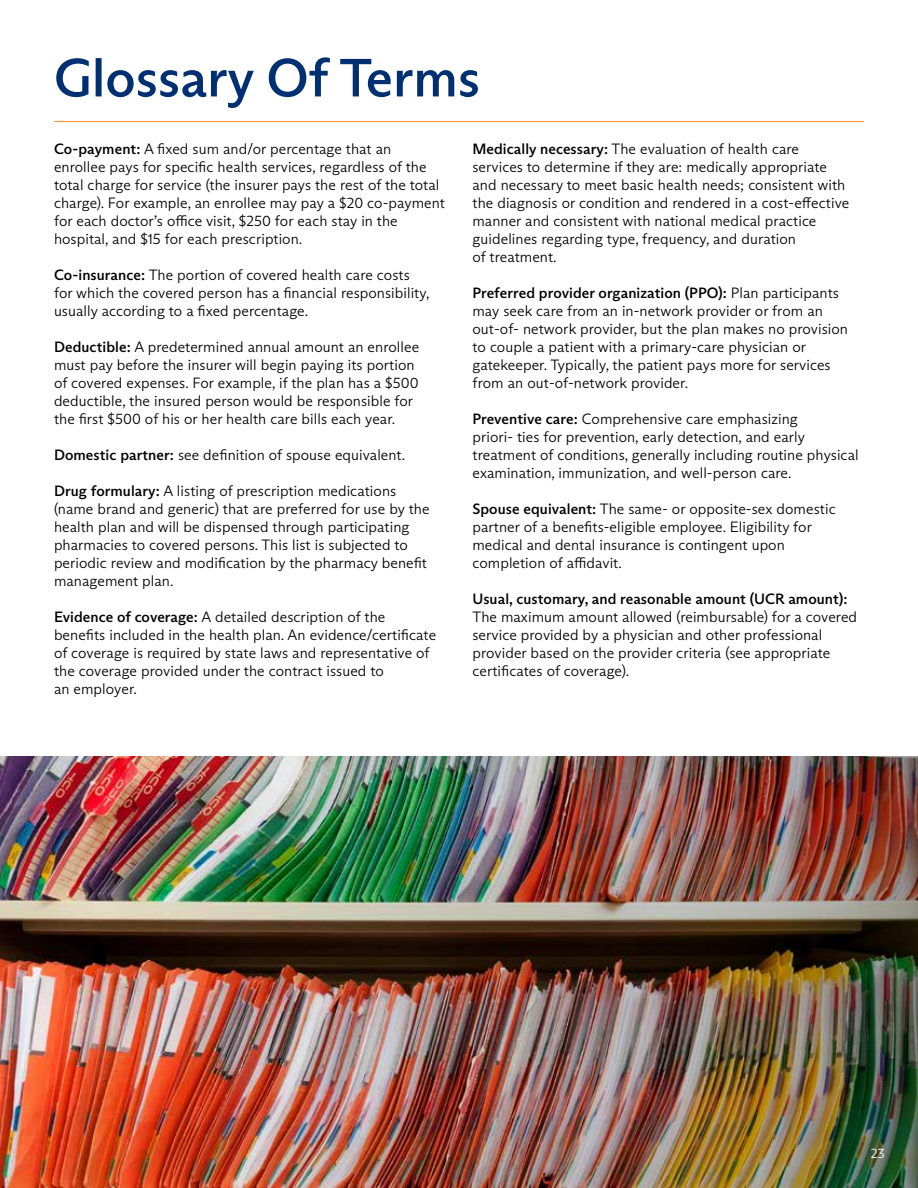
<style>
.page{position:relative;width:918px;height:1188px;background:#fff}
.page>*{position:absolute;margin:0;border:0;box-sizing:border-box;transform-origin:0 0}
.t1{font:500 54px "ABC Arizona Sans";color:#013072}
.t2{font:300 15px/18px "ABC Arizona Sans";letter-spacing:.005em;color:#000}
.t3{font:500 15px "ABC Arizona Sans";letter-spacing:.005em;color:#000}
.t4{font:300 13.5px "ABC Arizona Sans";color:#fff}
.s1{font-weight:500}
</style>
<div class="page">
<img style="left:0;top:756px;width:108px;height:432px">
<hr style="left:54px;top:121px;width:810px;height:1px;background:#f79135">
<img style="left:108px;top:756px;width:810px;height:432px">
<h1 class="t1" style="left:54px;top:45px;width:428px">Glossary Of Terms</h1>
<p class="t2" style="left:54px;top:139px;width:393px"><span class="s1">Co-payment:</span> A fixed sum and/or percentage that an enrollee pays for specific health services, regardless of the total charge for service (the insurer pays the rest of the total charge). For example, an enrollee may pay a $20 co-payment for each doctor’s office visit, $250 for each stay in the hospital, and $15 for each prescription.</p>
<p class="t2" style="left:54px;top:265px;width:377px"><span class="s1">Co-insurance:</span> The portion of covered health care costs for which the covered person has a financial responsibility, usually according to a fixed percentage.</p>
<p class="t2" style="left:54px;top:337px;width:367px"><span class="s1">Deductible:</span> A predetermined annual amount an enrollee must pay before the insurer will begin paying its portion of covered expenses. For example, if the plan has a $500 deductible, the insured person would be responsible for the first $500 of his or her health care bills each year.</p>
<p class="t2" style="left:54px;top:445px;width:353px"><span class="s1">Domestic partner:</span> see definition of spouse equivalent.</p>
<p class="t2" style="left:54px;top:481px;width:377px"><span class="s1">Drug formulary:</span> A listing of prescription medications (name brand and generic) that are preferred for use by the health plan and will be dispensed through participating pharmacies to covered persons. This list is subjected to periodic review and modification by the pharmacy benefit management plan.</p>
<p class="t2" style="left:54px;top:607px;width:384px"><span class="s1">Evidence of coverage:</span> A detailed description of the benefits included in the health plan. An evidence/certificate of coverage is required by state laws and representative of the coverage provided under the contract issued to<br>an employer.</p>
<p class="t2" style="left:472px;top:139px;width:378px"><span class="s1">Medically necessary:</span> The evaluation of health care services to determine if they are: medically appropriate and necessary to meet basic health needs; consistent with the diagnosis or condition and rendered in a cost-effective manner and consistent with national medical practice guidelines regarding type, frequency, and duration<br>of treatment.</p>
<p class="t2" style="left:472px;top:283px;width:377px"><span class="s1">Preferred provider organization (PPO):</span> Plan participants may seek care from an in-network provider or from an out-of- network provider, but the plan makes no provision to couple a patient with a primary-care physician or gatekeeper. Typically, the patient pays more for services from an out-of-network provider.</p>
<p class="t2" style="left:472px;top:409px;width:388px"><span class="s1">Preventive care:</span> Comprehensive care emphasizing<br>priori- ties for prevention, early detection, and early treatment of conditions, generally including routine physical examination, immunization, and well-person care.</p>
<p class="t2" style="left:472px;top:499px;width:365px"><span class="s1">Spouse equivalent:</span> The same- or opposite-sex domestic partner of a benefits-eligible employee. Eligibility for medical and dental insurance is contingent upon completion of affidavit.</p>
<p class="t3" style="left:472px;top:589px;width:376px">Usual, customary, and reasonable amount (UCR amount):</p>
<p class="t2" style="left:472px;top:607px;width:386px">The maximum amount allowed (reimbursable) for a covered service provided by a physician and other professional provider based on the provider criteria (see appropriate certificates of coverage).</p>
<p class="t4" style="left:871px;top:1146px;width:16px">23</p>
</div>
